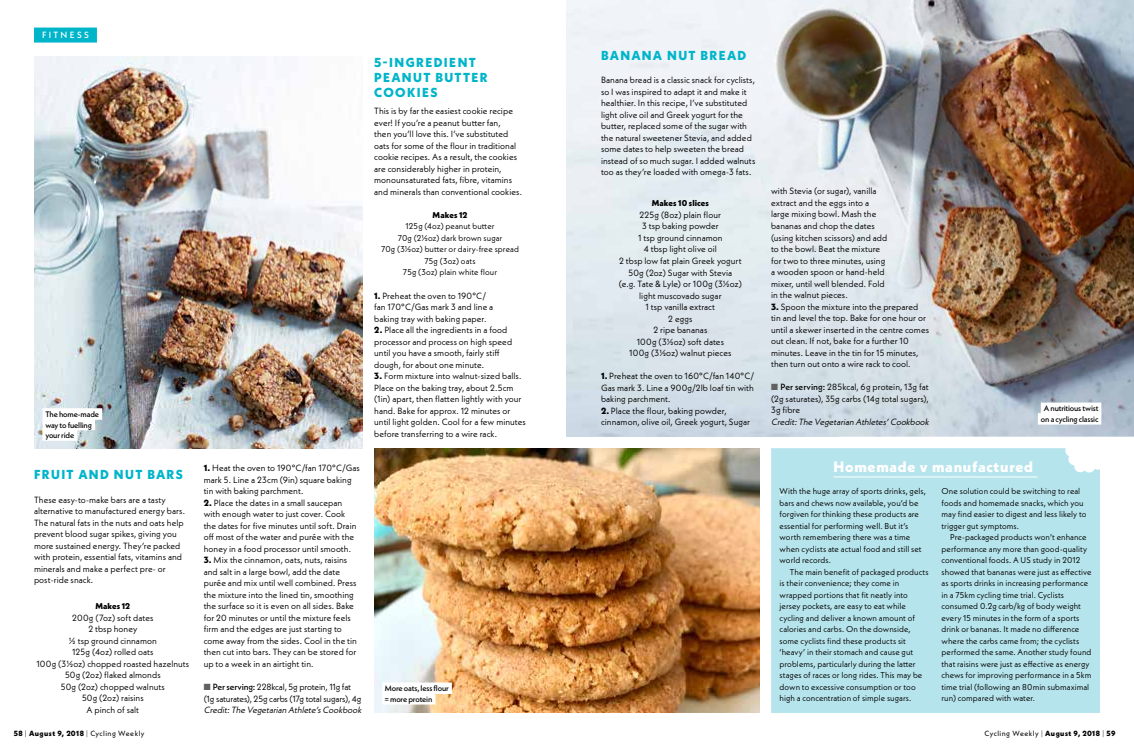
<style>
.page{position:relative;width:1134px;height:752px;background:#fff}
.page>*{position:absolute;margin:0;border:0;box-sizing:border-box;transform-origin:0 0}
.t1{font:800 15px "Neue Kabel";letter-spacing:.05em;color:#fff}
.t2{font:800 13px/15px "Neue Kabel";letter-spacing:.1em;color:#00b5ca}
.t3{font:9px/11.5px "Neue Kabel";letter-spacing:.005em;color:#000}
.t4{font:9px/11.5px "Neue Kabel";letter-spacing:-.015em;color:#000}
.t5{font:italic 9px "Neue Kabel";color:#000}
.t6{font:500 9px "Neue Kabel";letter-spacing:.255em;color:#fff}
.t7{font:8.5px/11.5px "Neue Kabel";letter-spacing:.005em;color:#000}
.t8{font:800 8.5px "Neue Kabel";letter-spacing:.015em;color:#000}
.t9{font:500 8px/10.5px "Neue Kabel";letter-spacing:-.02em;color:#000}
.t10{font:800 7.5px "Neue Kabel";letter-spacing:.05em;color:#000}
.s1{font-weight:800}
.s2{color:#626160}
.s3{font-weight:500}
.s4{font-weight:300}
.s5{font-weight:400}
</style>
<div class="page">
<img style="left:34px;top:57px;width:329px;height:391px">
<img style="left:713px;top:0;width:421px;height:436px">
<div style="left:34px;top:28px;width:63px;height:15px;background:#00b5ca"></div>
<img style="left:374px;top:448px;width:386px;height:264px">
<div style="left:771px;top:448px;width:329px;height:264px;background:#b6e4ec"></div>
<hr style="left:833px;top:476px;width:204px;height:1px;background:#fff">
<div style="left:382px;top:682px;width:70px;height:11px;background:#fff"></div>
<div style="left:382px;top:692px;width:53px;height:12px;background:#fff"></div>
<div style="left:43px;top:408px;width:59px;height:11px;background:#fff"></div>
<div style="left:43px;top:418px;width:52px;height:12px;background:#fff"></div>
<div style="left:43px;top:429px;width:34px;height:11px;background:#fff"></div>
<div style="left:1041px;top:402px;width:60px;height:12px;background:#fff"></div>
<div style="left:1038px;top:413px;width:63px;height:11px;background:#fff"></div>
<p class="t6" style="left:42px;top:29px;width:48px">FITNESS</p>
<h2 class="t2" style="left:601px;top:48px;width:147px">BANANA NUT BREAD</h2>
<p class="t3" style="left:601px;top:74px;width:156px">Banana bread is a classic snack for cyclists, so I was inspired to adapt it and make it healthier. In this recipe, I’ve substituted light olive oil and Greek yogurt for the butter, replaced some of the sugar with the natural sweetener Stevia, and added some dates to help sweeten the bread instead of so much sugar. I added walnuts too as they’re loaded with omega-3 fats.</p>
<p class="t8" style="left:652px;top:198px;width:59px">MAKES 10 SLICES</p>
<p class="t3" style="left:619px;top:209px;width:125px;text-align:center">225g (8oz) plain flour<br>3 tsp baking powder<br>1 tsp ground cinnamon<br>4 tbsp light olive oil<br>2 tbsp low fat plain Greek yogurt<br>50g (2oz) Sugar with Stevia<br>(e.g. Tate &amp; Lyle) or 100g (3½oz) light muscovado sugar<br>1 tsp vanilla extract<br>2 eggs<br>2 ripe bananas<br>100g (3½oz) soft dates<br>100g (3½oz) walnut pieces</p>
<p class="t3" style="left:601px;top:370px;width:155px;text-align:justify"><span class="s1">1.</span> Preheat the oven to 160°C/fan 140°C/ Gas mark 3. Line a 900g/2lb loaf tin with baking parchment.</p>
<p class="t3" style="left:601px;top:404px;width:151px"><span class="s1">2.</span> Place the flour, baking powder, cinnamon, olive oil, Greek yogurt, Sugar</p>
<h2 class="t2" style="left:374px;top:54px;width:115px">5-INGREDIENT<br>PEANUT BUTTER<br>COOKIES</h2>
<p class="t3" style="left:374px;top:105px;width:149px">This is by far the easiest cookie recipe ever! If you’re a peanut butter fan,<br>then you’ll love this. I’ve substituted oats for some of the flour in traditional cookie recipes. As a result, the cookies are considerably higher in protein, monounsaturated fats, fibre, vitamins and minerals than conventional cookies.</p>
<p class="t8" style="left:433px;top:209px;width:36px">MAKES 12</p>
<p class="t7" style="left:381px;top:220px;width:139px;text-align:center">125g (4oz) peanut butter<br>70g (2½oz) dark brown sugar<br>70g (3½oz) butter or dairy-free spread<br>75g (3oz) oats<br>75g (3oz) plain white flour</p>
<p class="t3" style="left:374px;top:289px;width:121px"><span class="s1">1.</span> Preheat the oven to 190°C/ fan 170°C/Gas mark 3 and line a baking tray with baking paper.</p>
<p class="t3" style="left:374px;top:324px;width:140px"><span class="s1">2.</span> Place all the ingredients in a food processor and process on high speed until you have a smooth, fairly stiff dough, for about one minute.</p>
<p class="t3" style="left:374px;top:370px;width:153px"><span class="s1">3.</span> Form mixture into walnut-sized balls.<br>Place on the baking tray, about 2.5cm (1in) apart, then flatten lightly with your hand. Bake for approx. 12 minutes or until light golden. Cool for a few minutes before transferring to a wire rack.</p>
<p class="t3" style="left:771px;top:185px;width:118px">with Stevia (or sugar), vanilla extract and the eggs into a large mixing bowl. Mash the bananas and chop the dates (using kitchen scissors) and add to the bowl. Beat the mixture for two to three minutes, using a wooden spoon or hand-held mixer, until well blended. Fold in the walnut pieces.</p>
<p class="t3" style="left:771px;top:300px;width:159px"><span class="s1">3.</span> Spoon the mixture into the prepared tin and level the top. Bake for one hour or until a skewer inserted in the centre comes out clean. If not, bake for a further 10 minutes. Leave in the tin for 15 minutes, then turn out onto a wire rack to cool.</p>
<p class="t3" style="left:771px;top:381px;width:159px;text-align:justify"><span class="s2">■</span> <span class="s3">Per serving:</span> 285kcal, 6g protein, 13g fat (2g saturates), 35g carbs (14g total sugars), 3g fibre</p>
<p class="t5" style="left:771px;top:415px;width:161px">Credit:The Vegetarian Athletes’Cookbook</p>
<p class="t9" style="left:45px;top:408px;width:55px">The home-made way to fuelling your ride</p>
<p class="t9" style="left:1041px;top:403px;width:59px;text-align:center">A nutritious twist on a cycling classic</p>
<h2 class="t2" style="left:34px;top:467px;width:150px">FRUIT AND NUT BARS</h2>
<p class="t3" style="left:34px;top:493px;width:153px">These easy-to-make bars are a tasty alternative to manufactured energy bars.<br>The natural fats in the nuts and oats help prevent blood sugar spikes, giving you more sustained energy. They’re packed with protein, essential fats, vitamins and minerals and make a perfect pre- or post-ride snack.</p>
<p class="t8" style="left:95px;top:600px;width:36px">MAKES 12</p>
<p class="t3" style="left:36px;top:611px;width:154px;text-align:center">200g (7oz) soft dates<br>2 tbsp honey<br>½ tsp ground cinnamon<br>125g (4oz) rolled oats<br>100g (3½oz) chopped roasted hazelnuts<br>50g (2oz) flaked almonds<br>50g (2oz) chopped walnuts<br>50g (2oz) raisins<br>A pinch of salt</p>
<p class="t10" style="left:14px;top:728px;width:132px">58 <span class="s4">|</span> AUGUST 9, 2018 <span class="s4">|</span> <span class="s5">Cycling Weekly</span></p>
<p class="t3" style="left:204px;top:462px;width:158px"><span class="s1">1.</span> Heat the oven to 190°C/fan 170°C/Gas mark 5. Line a 23cm (9in) square baking tin with baking parchment.</p>
<p class="t3" style="left:204px;top:496px;width:154px"><span class="s1">2.</span> Place the dates in a small saucepan with enough water to just cover. Cook the dates for five minutes until soft. Drain off most of the water and purée with the honey in a food processor until smooth.</p>
<p class="t3" style="left:204px;top:554px;width:155px"><span class="s1">3.</span> Mix the cinnamon, oats, nuts, raisins and salt in a large bowl, add the date purée and mix until well combined. Press the mixture into the lined tin, smoothing the surface so it is even on all sides. Bake for 20 minutes or until the mixture feels firm and the edges are just starting to come away from the sides. Cool in the tin then cut into bars. They can be stored for up to a week in an airtight tin.</p>
<p class="t4" style="left:204px;top:680px;width:159px"><span class="s2">■</span> <span class="s3">Per serving:</span> 228kcal, 5g protein, 11g fat (1g saturates), 25g carbs (17g total sugars), 4g</p>
<p class="t5" style="left:204px;top:703px;width:161px">Credit:The Vegetarian Athlete’sCookbook</p>
<p class="t9" style="left:385px;top:682px;width:65px">More oats, less flour = more protein</p>
<h1 class="t1" style="left:833px;top:457px;width:201px">HOMEMADE V MANUFACTURED</h1>
<p class="t7" style="left:780px;top:485px;width:148px">With the huge array of sports drinks, gels, bars and chews now available, you’d be forgiven for thinking these products are essential for performing well. But it’s worth remembering there was a time when cyclists ate actual food and still set world records.</p>
<p class="t7" style="left:780px;top:565px;width:151px;text-indent:10px">The main benefit of packaged products is their convenience; they come in wrapped portions that fit neatly into jersey pockets, are easy to eat while cycling and deliver a known amount of calories and carbs. On the downside, some cyclists find these products sit ‘heavy’ in their stomach and cause gut problems, particularly during the latter stages of races or long rides. This may be down to excessive consumption or too high a concentration of simple sugars.</p>
<p class="t7" style="left:941px;top:485px;width:146px">One solution could be switching to real foods and homemade snacks, which you may find easier to digest and less likely to trigger gut symptoms.</p>
<p class="t7" style="left:941px;top:531px;width:151px;text-indent:8px">Pre-packaged products won’t enhance performance any more than good-quality conventional foods. A US study in 2012 showed that bananas were just as effective as sports drinks in increasing performance in a 75km cycling time trial. Cyclists consumed 0.2g carb/kg of body weight every 15 minutes in the form of a sports drink or bananas. It made no difference where the carbs came from; the cyclists performed the same. Another study found that raisins were just as effective as energy chews for improving performance in a 5km time trial (following an 80min submaximal run) compared with water.</p>
<p class="t10" style="left:984px;top:728px;width:132px"><span class="s5">Cycling Weekly</span> <span class="s4">|</span> AUGUST 9, 2018 <span class="s4">|</span> 59</p>
</div>
